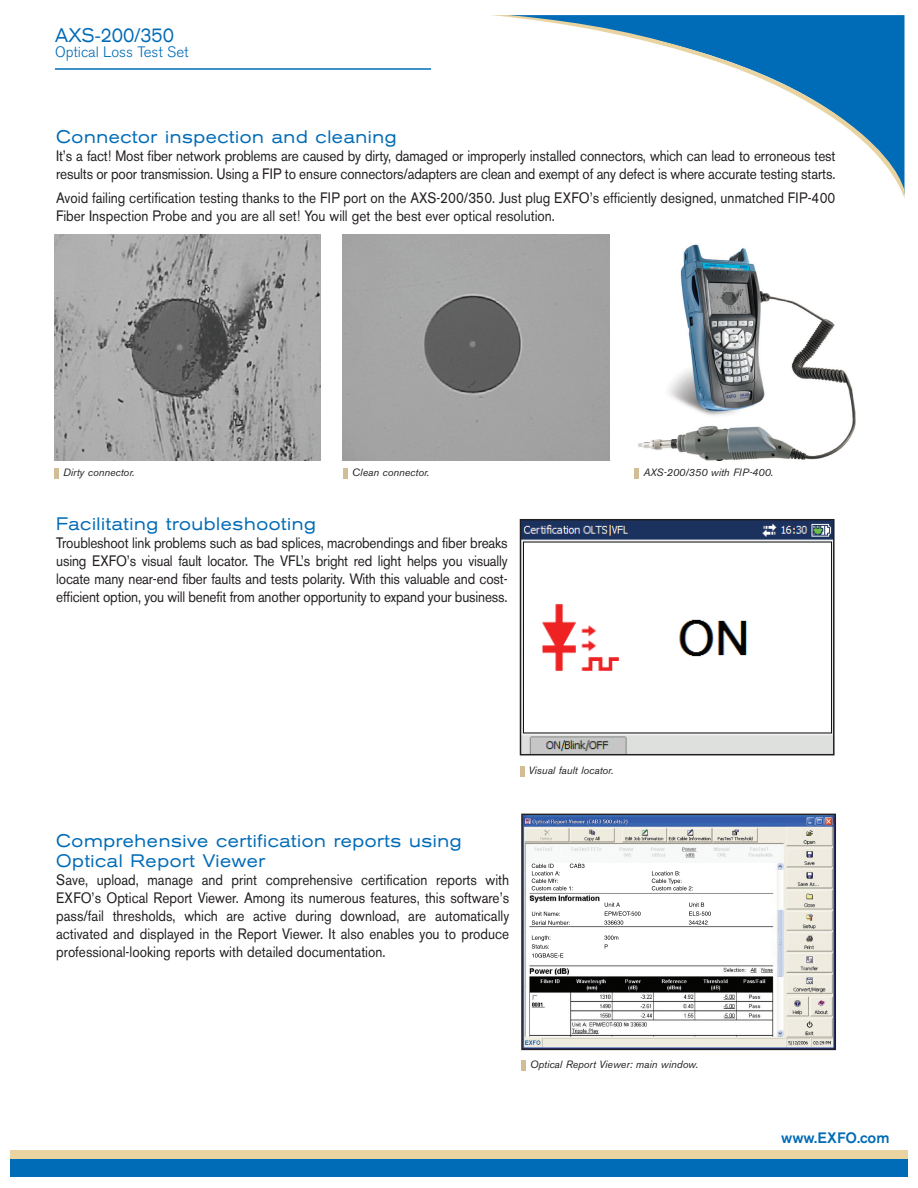
<style>
.page{position:relative;width:918px;height:1188px;background:#fff}
.page>*{position:absolute;margin:0;border:0;box-sizing:border-box;transform-origin:0 0}
.t1{font:expanded 19.5px "Akzidenz Grotesk BE";color:#006bb6;scale:.8 1}
.t2{font:expanded 18px/19.5px "Akzidenz Grotesk BE";letter-spacing:.035em;color:#006bb6;scale:.9 1}
.t3{font:15px/18px "Akzidenz Grotesk BE";letter-spacing:-.01em;color:#231f20;scale:.9 1}
.t4{font:300 15px "Akzidenz Grotesk BE";color:#006bb6}
.t5{font:500 15px "Akzidenz Grotesk BE";color:#006bb6}
.t6{font:italic 10.5px "Akzidenz Grotesk BE";color:#231f20}
</style>
<div class="page">
<div style="left:10px;top:1150px;width:898px;height:18px;background:#e8d3a1"></div>
<div style="left:10px;top:1159px;width:898px;height:17px;background:#006bb6"></div>
<svg style="left:491px;top:15px;width:413px;height:182px"></svg>
<hr style="left:55px;top:68px;width:376px;height:2px;background:#006bb6">
<img style="left:54px;top:235px;width:267px;height:225px">
<div style="left:54px;top:468px;width:5px;height:10px;background:#d2be96"></div>
<img style="left:343px;top:235px;width:267px;height:225px">
<div style="left:343px;top:468px;width:5px;height:10px;background:#d2be96"></div>
<img style="left:634px;top:244px;width:222px;height:235px">
<div style="left:521px;top:1061px;width:5px;height:10px;background:#d2be96"></div>
<img style="left:524px;top:817px;width:309px;height:230px">
<img style="left:532px;top:935px;width:18px;height:23px">
<img style="left:532px;top:912px;width:28px;height:13px">
<img style="left:532px;top:864px;width:22px;height:4px">
<img style="left:532px;top:871px;width:28px;height:4px">
<img style="left:532px;top:879px;width:26px;height:4px">
<img style="left:532px;top:886px;width:41px;height:4px">
<img style="left:570px;top:864px;width:15px;height:4px">
<img style="left:652px;top:871px;width:28px;height:4px">
<img style="left:652px;top:879px;width:29px;height:5px">
<img style="left:652px;top:886px;width:41px;height:4px">
<img style="left:604px;top:903px;width:37px;height:22px">
<img style="left:689px;top:903px;width:22px;height:22px">
<img style="left:604px;top:936px;width:14px;height:13px">
<div style="left:521px;top:814px;width:315px;height:236px;border:2px solid #231f20"></div>
<hr style="left:520px;top:766px;width:4px;height:10px;background:#d2be96">
<img style="left:523px;top:522px;width:309px;height:230px">
<div style="left:520px;top:519px;width:315px;height:236px;border:2px solid #231f20"></div>
<div style="left:634px;top:468px;width:5px;height:10px;background:#d2be96"></div>
<h1 class="t1" style="left:55px;top:28px;width:150px">AXS-200/350</h1>
<p class="t4" style="left:55px;top:46px;width:135px">Optical Loss Test Set</p>
<p class="t2" style="left:56px;top:129px;width:380px">Connector inspection and cleaning</p>
<p class="t3" style="left:56px;top:149px;width:867px">It’s a fact! Most fiber network problems are caused by dirty, damaged or improperly installed connectors, which can lead to erroneous test results or poor transmission. Using a FIP to ensure connectors/adapters are clean and exempt of any defect is where accurate testing starts.</p>
<p class="t3" style="left:56px;top:191px;width:867px">Avoid failing certification testing thanks to the FIP port on the AXS-200/350. Just plug EXFO’s efficiently designed, unmatched FIP-400<br>Fiber Inspection Probe and you are all set! You will get the best ever optical resolution.</p>
<p class="t6" style="left:63px;top:468px;width:73px">Dirty connector.</p>
<p class="t6" style="left:352px;top:468px;width:79px">Clean connector.</p>
<p class="t2" style="left:56px;top:516px;width:290px">Facilitating troubleshooting</p>
<p class="t3" style="left:56px;top:535px;width:503px;text-align:justify">Troubleshoot link problems such as bad splices, macrobendings and fiber breaks using EXFO’s visual fault locator. The VFL’s bright red light helps you visually locate many near-end fiber faults and tests polarity. With this valuable and cost&shy;efficient option, you will benefit from another opportunity to expand your business.</p>
<p class="t6" style="left:643px;top:468px;width:131px">AXS-200/350 with FIP-400.</p>
<p class="t6" style="left:529px;top:766px;width:86px">Visual fault locator.</p>
<p class="t2" style="left:56px;top:833px;width:452px">Comprehensive certification reports using<br>Optical Report Viewer</p>
<p class="t3" style="left:56px;top:872px;width:505px;text-align:justify">Save, upload, manage and print comprehensive certification reports with EXFO’s Optical Report Viewer. Among its numerous features, this software’s pass/fail thresholds, which are active during download, are automatically activated and displayed in the Report Viewer. It also enables you to produce professional-looking reports with detailed documentation.</p>
<p class="t6" style="left:530px;top:1061px;width:169px">Optical Report Viewer: main window.</p>
<p class="t5" style="left:781px;top:1132px;width:110px">www.EXFO.com</p>
</div>
